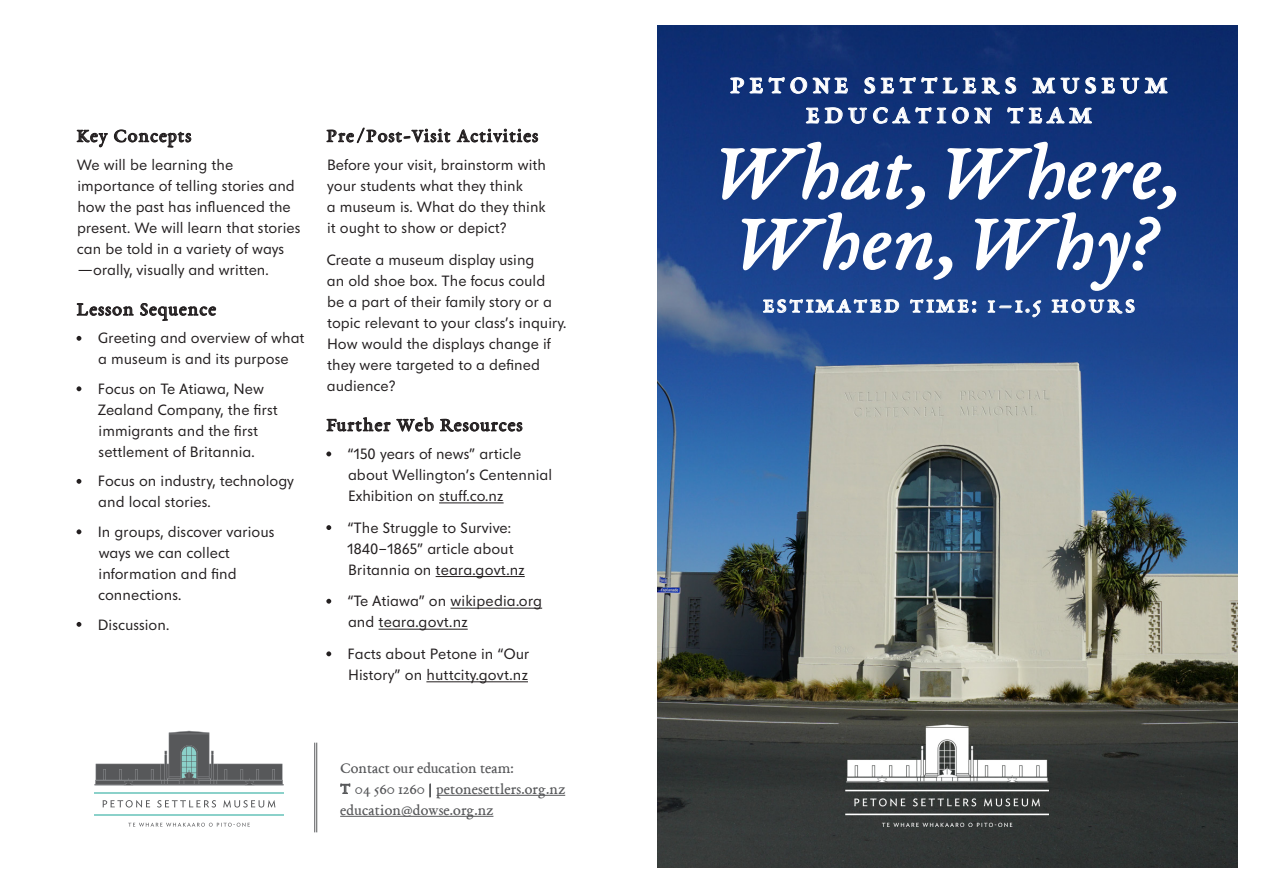
<style>
.page{position:relative;width:1263px;height:893px;background:#fff}
.page>*{position:absolute;margin:0;border:0;box-sizing:border-box;transform-origin:0 0}
.PSM_Title{font:italic 81px/70.5px "EB Garamond 08";letter-spacing:.03em;color:#fff}
.PSM_Education_Team{font:33px/30px "EB Garamond SC08";letter-spacing:.125em;color:#fff;text-align:center}
.PSM_Estimated_time{font:27px "EB Garamond SC08";letter-spacing:.08em;color:#fff}
.PSM_Section_title__2{font:19.5px "EB Garamond 08";letter-spacing:.06em;color:#231f20}
.Content_list{font:15.75px/21px "Superla";color:#231f20}
.Content_list__no_ind{font:15.75px/21px "Superla";color:#231f20}
.t1{font:15.75px/21px "EB Garamond 08";letter-spacing:.01em;color:#57585a}
</style>
<div class="page">
<hr style="left:437px;top:795px;width:128px;height:1px;background:#57585a">
<hr style="left:340px;top:816px;width:153px;height:1px;background:#57585a">
<svg style="left:340px;top:783px;width:11px;height:11px"></svg>
<svg style="left:429px;top:783px;width:2px;height:15px"></svg>
<hr style="left:94px;top:814px;width:190px;height:2px;background:#8bd1ca">
<hr style="left:94px;top:792px;width:190px;height:1px;background:#8bd1ca">
<svg style="left:94px;top:731px;width:190px;height:54px"></svg>
<svg style="left:103px;top:800px;width:172px;height:27px"></svg>
<hr style="left:314px;top:743px;width:1px;height:89px;background:#57585a">
<hr style="left:316px;top:743px;width:1px;height:89px;background:#57585a">
<img style="left:657px;top:354px;width:580px;height:513px">
<img style="left:657px;top:26px;width:580px;height:328px">
<img style="left:846px;top:724px;width:203px;height:103px">
<svg style="left:720px;top:67px;width:457px;height:264px"></svg>
<svg style="left:76px;top:129px;width:32px;height:19px"></svg>
<svg style="left:114px;top:129px;width:77px;height:19px"></svg>
<svg style="left:76px;top:303px;width:58px;height:13px"></svg>
<svg style="left:140px;top:303px;width:76px;height:18px"></svg>
<svg style="left:77px;top:336px;width:4px;height:5px"></svg>
<svg style="left:77px;top:386px;width:4px;height:5px"></svg>
<svg style="left:77px;top:479px;width:4px;height:5px"></svg>
<svg style="left:77px;top:529px;width:4px;height:5px"></svg>
<svg style="left:77px;top:622px;width:4px;height:5px"></svg>
<hr style="left:439px;top:502px;width:65px;height:1px;background:#231f20">
<hr style="left:436px;top:576px;width:89px;height:1px;background:#231f20">
<hr style="left:450px;top:608px;width:92px;height:1px;background:#231f20">
<hr style="left:379px;top:629px;width:89px;height:1px;background:#231f20">
<hr style="left:426px;top:681px;width:102px;height:1px;background:#231f20">
<svg style="left:326px;top:127px;width:212px;height:16px"></svg>
<svg style="left:326px;top:417px;width:108px;height:15px"></svg>
<svg style="left:440px;top:419px;width:83px;height:13px"></svg>
<svg style="left:326px;top:451px;width:5px;height:5px"></svg>
<svg style="left:326px;top:525px;width:5px;height:5px"></svg>
<svg style="left:326px;top:599px;width:5px;height:5px"></svg>
<svg style="left:326px;top:651px;width:5px;height:5px"></svg>
<p class="PSM_Section_title__2" style="left:77px;top:123px;width:116px">Key Concepts</p>
<p class="Content_list__no_ind" style="left:77px;top:155px;width:225px">We will be learning the importance of telling stories and how the past has influenced the present. We will learn that stories can be told in a variety of ways —orally, visually and written.</p>
<p class="PSM_Section_title__2" style="left:77px;top:296px;width:141px">Lesson Sequence</p>
<p class="Content_list" style="left:98px;top:328px;width:208px">Greeting and overview of what a museum is and its purpose</p>
<p class="Content_list" style="left:98px;top:379px;width:181px">Focus on Te Atiawa, New<br>Zealand Company, the first immigrants and the first settlement of Britannia.</p>
<p class="Content_list" style="left:98px;top:471px;width:198px">Focus on industry, technology and local stories.</p>
<p class="Content_list" style="left:98px;top:522px;width:178px">In groups, discover various ways we can collect information and find connections.</p>
<p class="Content_list" style="left:98px;top:614px;width:73px">Discussion.</p>
<p class="PSM_Section_title__2" style="left:327px;top:123px;width:213px">Pre / Post-Visit Activities</p>
<p class="Content_list__no_ind" style="left:327px;top:155px;width:221px">Before your visit, brainstorm with your students what they think<br>a museum is. What do they think it ought to show or depict?</p>
<p class="Content_list__no_ind" style="left:326px;top:249px;width:242px">Create a museum display using<br>an old shoe box. The focus could<br>be a part of their family story or a topic relevant to your class’s inquiry.<br>How would the displays change if they were targeted to a defined audience?</p>
<p class="PSM_Section_title__2" style="left:327px;top:412px;width:197px">Further Web Resources</p>
<p class="Content_list" style="left:348px;top:444px;width:206px">“150 years of news” article about Wellington’s Centennial<br>Exhibition on stuff.co.nz</p>
<p class="Content_list" style="left:347px;top:517px;width:179px">“The Struggle to Survive:<br>1840–1865” article about<br>Britannia on teara.govt.nz</p>
<p class="Content_list" style="left:348px;top:591px;width:196px">“Te Atiawa” on wikipedia.org and teara.govt.nz</p>
<p class="Content_list" style="left:348px;top:644px;width:184px">Facts about Petone in “Our<br>History” on huttcity.govt.nz</p>
<p class="t1" style="left:340px;top:757px;width:226px">Contact our education team:<br>T 04 560 1260 | petonesettlers.org.nz education@dowse.org.nz</p>
<p class="PSM_Education_Team" style="left:730px;top:67px;width:440px">petone settlers museum education team</p>
<p class="PSM_Title" style="left:715px;top:140px;width:466px">What, Where,<br>When, Why?</p>
<p class="PSM_Estimated_time" style="left:763px;top:285px;width:374px">estimated time: 1–1.5 hours</p>
</div>
